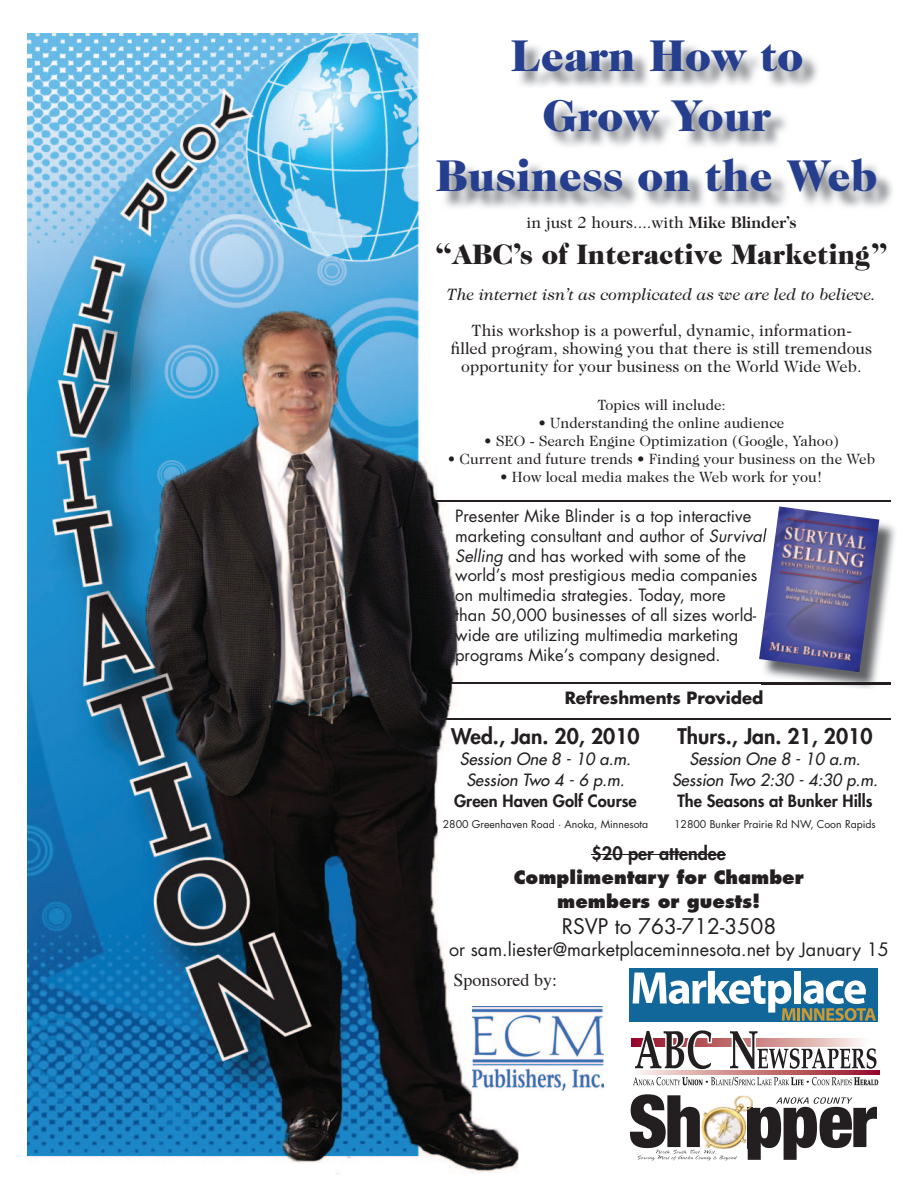
<style>
.page{position:relative;width:918px;height:1188px;background:#fff}
.page>*{position:absolute;margin:0;border:0;box-sizing:border-box;transform-origin:0 0}
.t1{font:900 45px/60px "Caslon 224 Std";color:#253f8e;text-align:center}
.t2{font:900 28.5px "Caslon 224 Std";color:#231f20}
.t3{font:800 21px "Futura Std";color:#231f20}
.t4{font:21px "Futura Std";color:#231f20}
.t5{font:18px "Futura Std";color:#231f20}
.t6{font:800 18px/24px "Futura Std";color:#231f20;text-align:center}
.t7{font:800 18px "Futura Std";color:#231f20}
.t8{font:18px "Times";color:#231f20}
.t9{font:16.5px/19.8px "Futura Std";color:#231f20}
.t10{font:16.5px/18px "Caslon 224 Std";color:#231f20;text-align:center}
.t11{font:italic 500 16.5px/21px "Futura Std";color:#231f20;text-align:center}
.t12{font:italic 16.5px "Caslon 224 Std";color:#231f20}
.t13{font:800 16.5px "Futura Std";color:#231f20}
.t14{font:700 16.5px "Futura Std";color:#231f20}
.t15{font:15px "Caslon 224 Std";color:#231f20}
.t16{font:10.5px "Futura Std";color:#231f20}
.s1{font-weight:700}
.s2{font-style:italic}
</style>
<div class="page">
<img style="left:27px;top:33px;width:492px;height:1142px">
<div style="left:629px;top:968px;width:249px;height:54px;background:#12679a"></div>
<svg style="left:633px;top:971px;width:243px;height:50px"></svg>
<img style="left:439px;top:43px;width:453px;height:167px">
<hr style="left:451px;top:683px;width:440px;height:1px;background:#231f20">
<hr style="left:436px;top:500px;width:455px;height:2px;background:#231f20">
<img style="left:762px;top:519px;width:133px;height:169px">
<img style="left:762px;top:683px;width:129px;height:1px">
<img style="left:759px;top:506px;width:120px;height:166px">
<hr style="left:592px;top:854px;width:134px;height:1px;background:#231f20">
<hr style="left:437px;top:719px;width:454px;height:1px;background:#231f20">
<div style="left:631px;top:1070px;width:249px;height:5px;background:#99022e"></div>
<svg style="left:632px;top:1030px;width:246px;height:55px"></svg>
<img style="left:472px;top:1007px;width:132px;height:84px">
<svg style="left:630px;top:1094px;width:247px;height:67px"></svg>
<img style="left:702px;top:1096px;width:51px;height:53px">
<img style="left:748px;top:1108px;width:5px;height:41px">
<h1 class="t1" style="left:436px;top:25px;width:443px">Learn How to<br>Grow Your<br>Business on the Web</h1>
<p class="t10" style="left:527px;top:213px;width:271px">in just 2 hours....with <span class="s1">Mike Blinder’s</span></p>
<h2 class="t2" style="left:434px;top:238px;width:456px">“ABC’s of Interactive Marketing”</h2>
<p class="t12" style="left:447px;top:285px;width:431px">The internet isn’t as complicated as we are led to believe.</p>
<p class="t10" style="left:451px;top:321px;width:423px">This workshop is a powerful, dynamic, information-<br>filled program, showing you that there is still tremendous opportunity for your business on the World Wide Web.</p>
<p class="t15" style="left:597px;top:396px;width:130px">Topics will include:</p>
<p class="t15" style="left:539px;top:414px;width:247px">• Understanding the online audience</p>
<p class="t15" style="left:484px;top:432px;width:356px">• SEO - Search Engine Optimization (Google, Yahoo)</p>
<p class="t15" style="left:448px;top:450px;width:429px">• Current and future trends • Finding your business on the Web</p>
<p class="t15" style="left:500px;top:468px;width:324px">• How local media makes the Web work for you!</p>
<p class="t9" style="left:455px;top:506px;width:312px">Presenter Mike Blinder is a top interactive marketing consultant and author of <span class="s2">Survival Selling</span> and has worked with some of the world’s most prestigious media companies on multimedia strategies. Today, more<br>than 50,000 businesses of all sizes world&shy;wide are utilizing multimedia marketing programs Mike’s company designed.</p>
<p class="t14" style="left:565px;top:687px;width:200px">Refreshments Provided</p>
<p class="t3" style="left:451px;top:723px;width:190px">Wed., Jan. 20, 2010</p>
<p class="t11" style="left:460px;top:749px;width:172px">Session One 8 - 10 a.m.<br>Session Two 4 - 6 p.m.</p>
<p class="t13" style="left:454px;top:791px;width:184px">Green Haven Golf Course</p>
<p class="t16" style="left:443px;top:818px;width:207px">2800 Greenhaven Road · Anoka, Minnesota</p>
<p class="t3" style="left:677px;top:723px;width:197px">Thurs., Jan. 21, 2010</p>
<p class="t11" style="left:672px;top:749px;width:207px">Session One 8 - 10 a.m.<br>Session Two 2:30 - 4:30 p.m.</p>
<p class="t13" style="left:677px;top:791px;width:197px">The Seasons at Bunker Hills</p>
<p class="t16" style="left:674px;top:818px;width:203px">12800 Bunker Prairie Rd NW, Coon Rapids</p>
<p class="t7" style="left:592px;top:842px;width:136px">$20 per attendee</p>
<p class="t6" style="left:514px;top:866px;width:291px">Complimentary for Chamber members or guests!</p>
<p class="t4" style="left:562px;top:913px;width:216px">RSVP to 763-712-3508</p>
<p class="t5" style="left:449px;top:937px;width:441px">or sam.liester@marketplaceminnesota.net by January 15</p>
<p class="t8" style="left:454px;top:963px;width:105px">Sponsored by:</p>
</div>
